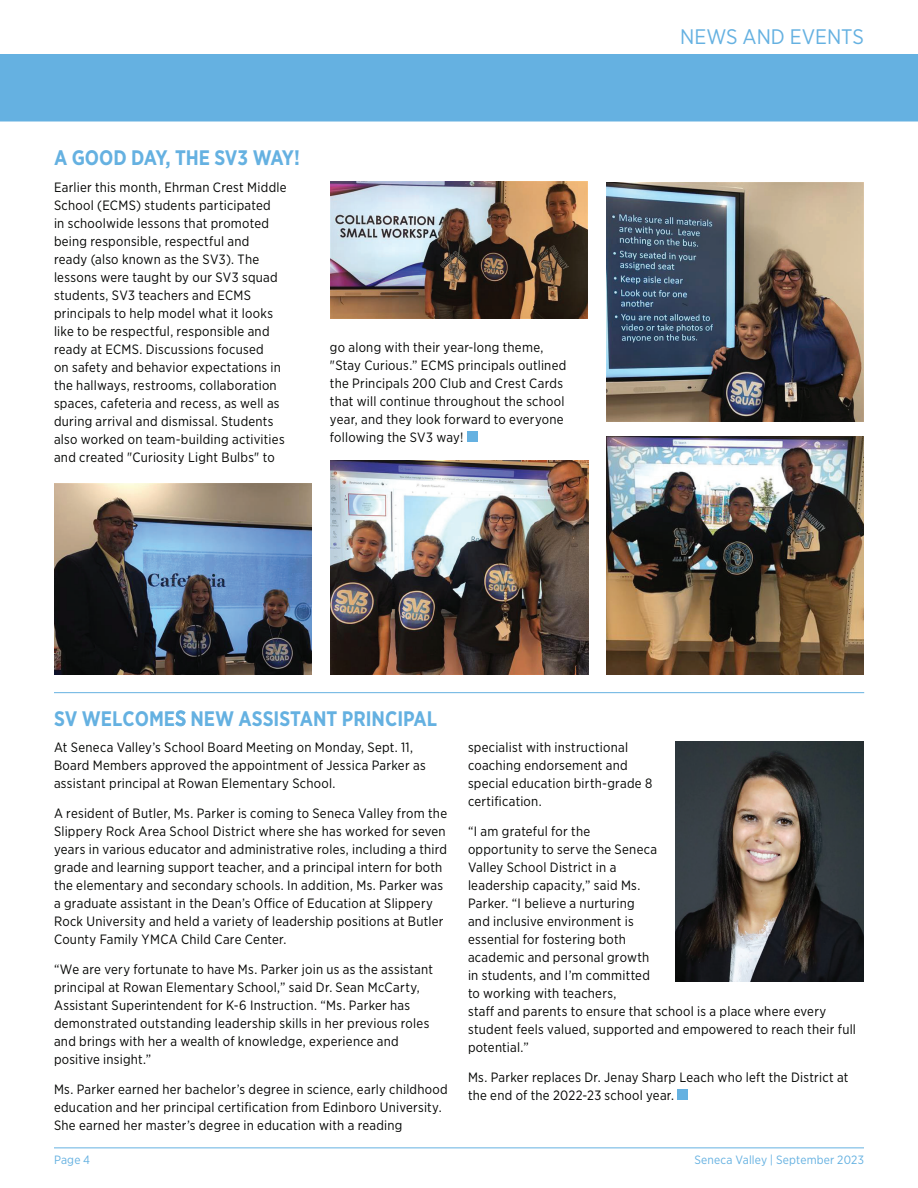
<style>
.page{position:relative;width:918px;height:1188px;background:#fff}
.page>*{position:absolute;margin:0;border:0;box-sizing:border-box;transform-origin:0 0}
.t1{font:700 21px "Gotham Narrow";color:#65b1e1;scale:.94 1}
.t2{font:21px "Gotham Narrow";color:#65b1e1}
.t3{font:13.5px/18px "Gotham Narrow";letter-spacing:.02em;color:#040503}
.t4{font:12px "Gotham Narrow";letter-spacing:.015em;color:#65b1e1}
.s1{font-weight:500}
</style>
<div class="page">
<hr style="left:54px;top:1148px;width:810px;height:1px;background:#65b1e1">
<div style="left:677px;top:1089px;width:11px;height:11px;background:#65b1e1"></div>
<img style="left:675px;top:741px;width:189px;height:241px">
<hr style="left:54px;top:692px;width:810px;height:1px;background:#65b1e1">
<img style="left:606px;top:436px;width:258px;height:239px">
<img style="left:330px;top:181px;width:258px;height:137px">
<img style="left:330px;top:461px;width:258px;height:214px">
<img style="left:606px;top:183px;width:258px;height:238px">
<img style="left:54px;top:484px;width:258px;height:191px">
<div style="left:467px;top:431px;width:11px;height:11px;background:#65b1e1"></div>
<div style="left:0;top:54px;width:918px;height:68px;background:#65b1e1"></div>
<h1 class="t1" style="left:54px;top:144px;width:263px">A GOOD DAY, THE SV3 WAY!</h1>
<p class="t3" style="left:54px;top:178px;width:234px">Earlier this month, Ehrman Crest Middle School (ECMS) students participated<br>in schoolwide lessons that promoted being responsible, respectful and<br>ready (also known as the SV3). The lessons were taught by our SV3 squad students, SV3 teachers and ECMS principals to help model what it looks like to be respectful, responsible and ready at ECMS. Discussions focused<br>on safety and behavior expectations in the hallways, restrooms, collaboration spaces, cafeteria and recess, as well as during arrival and dismissal. Students also worked on team-building activities and created "Curiosity Light Bulbs" to</p>
<p class="t3" style="left:330px;top:338px;width:238px">go along with their year-long theme, "Stay Curious.” ECMS principals outlined the Principals 200 Club and Crest Cards that will continue throughout the school year, and they look forward to everyone following the SV3 way!</p>
<h1 class="t2" style="left:680px;top:23px;width:185px">NEWS AND EVENTS</h1>
<h1 class="t1" style="left:54px;top:705px;width:409px">SV WELCOME<span class="s1">S</span> NEW ASSISTANT PRINCIPAL</h1>
<p class="t3" style="left:54px;top:738px;width:373px">At Seneca Valley’s School Board Meeting on Monday, Sept. 11,<br>Board Members approved the appointment of Jessica Parker as assistant principal at Rowan Elementary School.</p>
<p class="t3" style="left:54px;top:804px;width:395px">A resident of Butler, Ms. Parker is coming to Seneca Valley from the Slippery Rock Area School District where she has worked for seven years in various educator and administrative roles, including a third grade and learning support teacher, and a principal intern for both the elementary and secondary schools. In addition, Ms. Parker was a graduate assistant in the Dean’s Office of Education at Slippery Rock University and held a variety of leadership positions at Butler County Family YMCA Child Care Center.</p>
<p class="t3" style="left:54px;top:960px;width:381px">“We are very fortunate to have Ms. Parker join us as the assistant principal at Rowan Elementary School,” said Dr. Sean McCarty, Assistant Superintendent for K-6 Instruction. “Ms. Parker has demonstrated outstanding leadership skills in her previous roles and brings with her a wealth of knowledge, experience and positive insight.”</p>
<p class="t3" style="left:54px;top:1080px;width:395px">Ms. Parker earned her bachelor’s degree in science, early childhood education and her principal certification from Edinboro University.<br>She earned her master’s degree in education with a reading</p>
<p class="t3" style="left:468px;top:738px;width:186px">specialist with instructional coaching endorsement and special education birth-grade 8 certification.</p>
<p class="t3" style="left:468px;top:822px;width:389px">“I am grateful for the<br>opportunity to serve the Seneca<br>Valley School District in a<br>leadership capacity,” said Ms.<br>Parker. “I believe a nurturing<br>and inclusive environment is<br>essential for fostering both<br>academic and personal growth<br>in students, and I’m committed<br>to working with teachers,<br>staff and parents to ensure that school is a place where every student feels valued, supported and empowered to reach their full potential.”</p>
<p class="t3" style="left:468px;top:1068px;width:382px">Ms. Parker replaces Dr. Jenay Sharp Leach who left the District at the end of the 2022-23 school year.</p>
<p class="t4" style="left:54px;top:1153px;width:38px">Page 4</p>
<p class="t4" style="left:694px;top:1153px;width:171px">Seneca Valley | September 2023</p>
</div>
